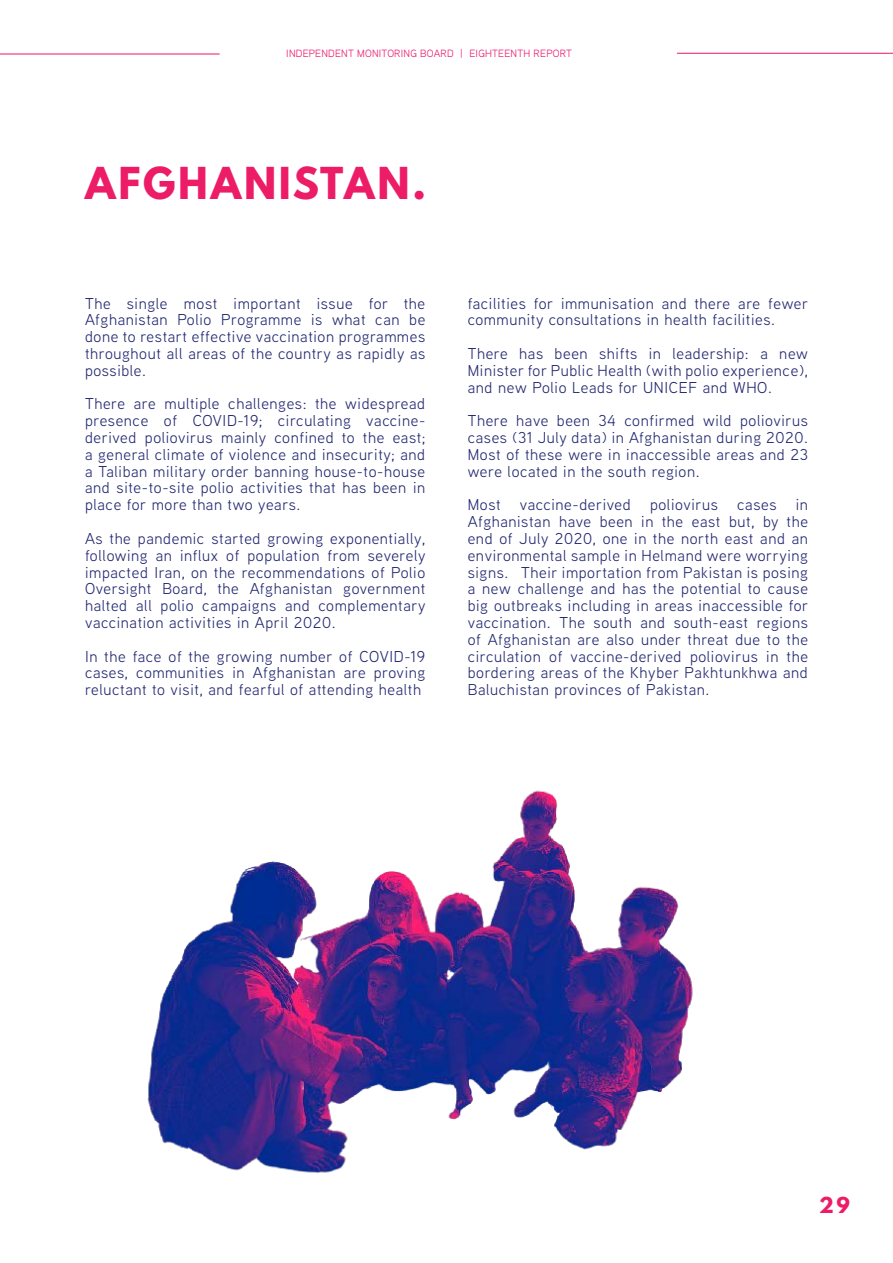
<style>
.page{position:relative;width:893px;height:1263px;background:#fff}
.page>*{position:absolute;margin:0;border:0;box-sizing:border-box;transform-origin:0 0}
.Chapter_Heading{font:700 39px "League Spartan";letter-spacing:.07em;color:#ec1c67}
.t1{font:700 19.5px "League Spartan";color:#ec1c67}
.Main_text{font:15.75px/16.8px "Aaux Next";letter-spacing:.04em;color:#22276f;text-align:justify}
.TEXT{font:10.5px "Aaux Next";letter-spacing:.02em;color:#ec1468}
</style>
<div class="page">
<img style="left:147px;top:790px;width:546px;height:383px">
<hr style="left:0;top:54px;width:220px;height:1px;background:#ec1468">
<hr style="left:677px;top:53px;width:216px;height:1px;background:#ec1468">
<p class="TEXT" style="left:286px;top:46px;width:287px">INDEPENDENT MONITORING BOARD | EIGHTEENTH REPORT</p>
<p class="Chapter_Heading" style="left:85px;top:153px;width:342px">AFGHANISTAN.</p>
<p class="Main_text" style="left:85px;top:294px;width:342px">The single most important issue for the Afghanistan Polio Programme is what can be done to restart effective vaccination programmes throughout all areas of the country as rapidly as possible.</p>
<p class="Main_text" style="left:85px;top:395px;width:342px">There are multiple challenges: the widespread presence of COVID-19; circulating vaccine&shy;derived poliovirus mainly confined to the east; a general climate of violence and insecurity; and a Taliban military order banning house-to-house and site-to-site polio activities that has been in place for more than two years.</p>
<p class="Main_text" style="left:85px;top:529px;width:342px">As the pandemic started growing exponentially, following an influx of population from severely impacted Iran, on the recommendations of Polio Oversight Board, the Afghanistan government halted all polio campaigns and complementary vaccination activities in April 2020.</p>
<p class="Main_text" style="left:85px;top:647px;width:342px">In the face of the growing number of COVID-19 cases, communities in Afghanistan are proving reluctant to visit, and fearful of attending health</p>
<p class="Main_text" style="left:468px;top:294px;width:342px">facilities for immunisation and there are fewer community consultations in health facilities.</p>
<p class="Main_text" style="left:468px;top:345px;width:342px">There has been shifts in leadership: a new Minister for Public Health (with polio experience), and new Polio Leads for UNICEF and WHO.</p>
<p class="Main_text" style="left:468px;top:412px;width:342px">There have been 34 confirmed wild poliovirus cases (31 July data) in Afghanistan during 2020.<br>Most of these were in inaccessible areas and 23 were located in the south region.</p>
<p class="Main_text" style="left:468px;top:496px;width:342px">Most vaccine-derived poliovirus cases in Afghanistan have been in the east but, by the end of July 2020, one in the north east and an environmental sample in Helmand were worrying signs. Their importation from Pakistan is posing a new challenge and has the potential to cause big outbreaks including in areas inaccessible for vaccination. The south and south-east regions of Afghanistan are also under threat due to the circulation of vaccine-derived poliovirus in the bordering areas of the Khyber Pakhtunkhwa and Baluchistan provinces of Pakistan.</p>
<p class="t1" style="left:819px;top:1190px;width:32px">29</p>
</div>
